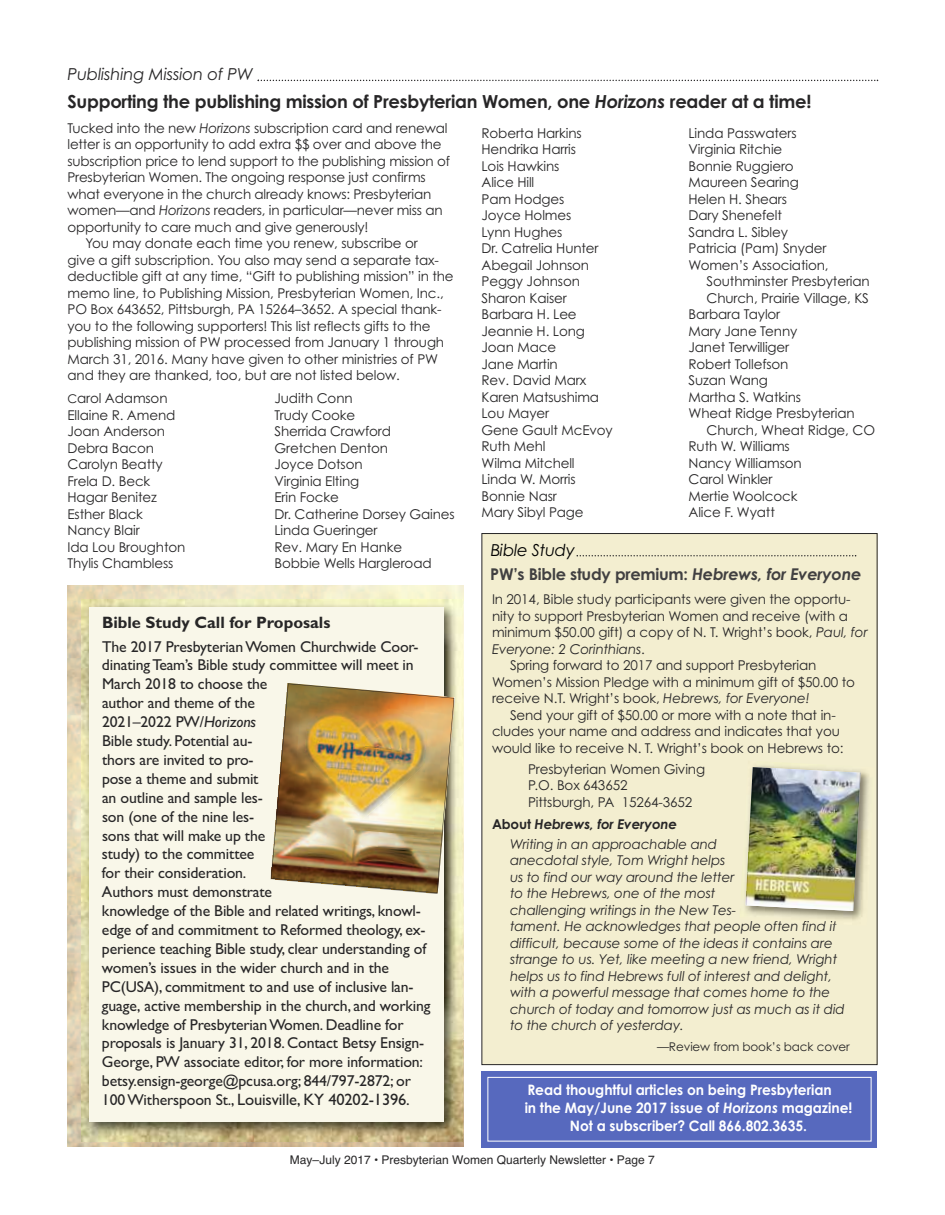
<style>
.page{position:relative;width:945px;height:1215px;background:#fff}
.page>*{position:absolute;margin:0;border:0;box-sizing:border-box;transform-origin:0 0}
.t1{font:700 18px "Century Gothic";letter-spacing:-.015em;color:#272627}
.t2{font:16.5px "Gill Sans";letter-spacing:-.01em;color:#272627}
.t3{font:700 16.5px "Gill Sans";color:#272627}
.t4{font:italic 16.5px "Century Gothic";letter-spacing:-.01em;color:#272627}
.t5{font:italic 16.5px "Century Gothic";letter-spacing:-.015em;color:#000}
.t6{font:700 16.2px "Century Gothic";letter-spacing:-.015em;color:#414041}
.t7{font:15.75px/18.9px "Gill Sans";letter-spacing:-.01em;color:#272627}
.t8{font:700 14.4px "Century Gothic";letter-spacing:-.005em;color:#fff;scale:.96 1}
.t9{font:13.5px/16.5px "Century Gothic";letter-spacing:-.01em;color:#272627}
.t10{font:italic 13.5px/16.5px "Century Gothic";letter-spacing:-.01em;color:#272627}
.t11{font:12px "Helvetica";color:#272627}
.t12{font:12px "Century Gothic";letter-spacing:-.01em;color:#272627}
.s1{font-style:italic}
.s2{font-size:12px}
.s3{font-size:15.75px}
.s4{font-style:normal}
.s5{font-weight:700;font-style:normal}
.s6{font-weight:700}
</style>
<div class="page">
<svg style="left:258px;top:80px;width:620px;height:1px"></svg>
<div style="left:482px;top:534px;width:395px;height:531px;background:#f3eed0"></div>
<svg style="left:577px;top:555px;width:279px;height:1px"></svg>
<div style="left:482px;top:1071px;width:395px;height:76px;background:#5769be"></div>
<div style="left:488px;top:1077px;width:384px;height:65px;border:1px solid #fff"></div>
<img style="left:746px;top:765px;width:123px;height:160px">
<img style="left:746px;top:767px;width:115px;height:144px">
<img style="left:68px;top:585px;width:396px;height:561px">
<img style="left:82px;top:600px;width:381px;height:541px">
<div style="left:89px;top:607px;width:354px;height:515px;background:#f9f7e9"></div>
<img style="left:270px;top:683px;width:185px;height:211px">
<p class="t4" style="left:68px;top:65px;width:187px">Publishing Mission of PW</p>
<h1 class="t1" style="left:68px;top:91px;width:745px">Supporting the publishing mission of Presbyterian Women, one <span class="s1">Horizons</span> reader at a time!</h1>
<p class="t9" style="left:68px;top:120px;width:382px">Tucked into the new <span class="s1">Horizons</span> subscription card and renewal</p>
<p class="t9" style="left:68px;top:136px;width:376px">letter is an opportunity to add extra $$ over and above the</p>
<p class="t9" style="left:68px;top:153px;width:384px">subscription price to lend support to the publishing mission of</p>
<p class="t9" style="left:68px;top:169px;width:360px">Presbyterian Women. The ongoing response just confirms</p>
<p class="t9" style="left:68px;top:186px;width:365px">what everyone in the church already knows: Presbyterian</p>
<p class="t9" style="left:68px;top:202px;width:377px">women—and <span class="s1">Horizons</span> readers, in particular—never miss an</p>
<p class="t9" style="left:68px;top:219px;width:303px">opportunity to care much and give generously!</p>
<p class="t9" style="left:86px;top:235px;width:334px">You may donate each time you renew, subscribe or</p>
<p class="t9" style="left:68px;top:252px;width:373px">give a gift subscription. You also may send a separate tax-</p>
<p class="t9" style="left:68px;top:268px;width:388px">deductible gift at any time, “Gift to publishing mission” in the</p>
<p class="t9" style="left:68px;top:285px;width:378px">memo line, to Publishing Mission, Presbyterian Women, Inc.,</p>
<p class="t9" style="left:68px;top:301px;width:376px">PO Box 643652, Pittsburgh, PA 15264–3652. A special thank-</p>
<p class="t9" style="left:68px;top:318px;width:365px">you to the following supporters! This list reflects gifts to the</p>
<p class="t9" style="left:68px;top:334px;width:378px">publishing mission of PW processed from January 1 through</p>
<p class="t9" style="left:68px;top:351px;width:372px">March 31, 2016. Many have given to other ministries of PW</p>
<p class="t9" style="left:68px;top:367px;width:334px">and they are thanked, too, but are not listed below.</p>
<p class="t9" style="left:482px;top:125px;width:133px">Roberta Harkins<br>Hendrika Harris<br>Lois Hawkins<br>Alice Hill<br>Pam Hodges<br>Joyce Holmes<br>Lynn Hughes<br>Dr. Catrelia Hunter<br>Abegail Johnson<br>Peggy Johnson<br>Sharon Kaiser<br>Barbara H. Lee<br>Jeannie H. Long<br>Joan Mace<br>Jane Martin<br>Rev. David Marx<br>Karen Matsushima<br>Lou Mayer<br>Gene Gault McEvoy<br>Ruth Mehl<br>Wilma Mitchell<br>Linda W. Morris<br>Bonnie Nasr<br>Mary Sibyl Page</p>
<p class="t9" style="left:689px;top:125px;width:110px">Linda Passwaters</p>
<p class="t9" style="left:689px;top:141px;width:95px">Virginia Ritchie</p>
<p class="t9" style="left:689px;top:158px;width:107px">Bonnie Ruggiero</p>
<p class="t9" style="left:689px;top:174px;width:112px">Maureen Searing</p>
<p class="t9" style="left:689px;top:191px;width:100px">Helen H. Shears</p>
<p class="t9" style="left:689px;top:207px;width:95px">Dary Shenefelt</p>
<p class="t9" style="left:689px;top:224px;width:101px">Sandra L. Sibley</p>
<p class="t9" style="left:689px;top:240px;width:140px">Patricia (Pam) Snyder</p>
<p class="t9" style="left:689px;top:257px;width:142px">Women’s Association,</p>
<p class="t9" style="left:707px;top:273px;width:165px">Southminster Presbyterian</p>
<p class="t9" style="left:707px;top:290px;width:164px">Church, Prairie Village, KS</p>
<p class="t9" style="left:689px;top:306px;width:93px">Barbara Taylor</p>
<p class="t9" style="left:689px;top:323px;width:110px">Mary Jane Tenny</p>
<p class="t9" style="left:689px;top:339px;width:102px">Janet Terwilliger</p>
<p class="t9" style="left:689px;top:356px;width:102px">Robert Tollefson</p>
<p class="t9" style="left:689px;top:372px;width:81px">Suzan Wang</p>
<p class="t9" style="left:689px;top:389px;width:114px">Martha S. Watkins</p>
<p class="t9" style="left:689px;top:405px;width:168px">Wheat Ridge Presbyterian</p>
<p class="t9" style="left:707px;top:422px;width:170px">Church, Wheat Ridge, CO</p>
<p class="t9" style="left:689px;top:438px;width:103px">Ruth W. Williams</p>
<p class="t9" style="left:689px;top:455px;width:115px">Nancy Williamson</p>
<p class="t9" style="left:689px;top:471px;width:86px">Carol Winkler</p>
<p class="t9" style="left:689px;top:488px;width:110px">Mertie Woolcock</p>
<p class="t9" style="left:689px;top:504px;width:88px">Alice F. Wyatt</p>
<p class="t9" style="left:68px;top:391px;width:119px"><span class="s2">C</span>arol Adamson<br>Ellaine R. Amend<br>Joan Anderson<br>Debra Bacon<br>Carolyn Beatty<br>Frela D. Beck<br>Hagar Benitez<br>Esther Black<br>Nancy Blair<br>Ida Lou Broughton<br>Thylis Chambless</p>
<p class="t9" style="left:275px;top:391px;width:182px">Judith Conn<br>Trudy Cooke<br>Sherrida Crawford<br>Gretchen Denton<br>Joyce Dotson<br>Virginia Elting<br>Erin Focke<br>Dr. Catherine Dorsey Gaines<br>Linda Gueringer<br>Rev. Mary En Hanke<br>Bobbie Wells Hargleroad</p>
<p class="t5" style="left:491px;top:540px;width:86px">Bible Study</p>
<p class="t6" style="left:490px;top:565px;width:373px">PW’s Bible study premium: <span class="s1">Hebrews, for Everyone</span></p>
<p class="t3" style="left:102px;top:613px;width:230px">Bible Study Call for Proposals</p>
<p class="t7" style="left:102px;top:637px;width:330px">The 2017 PresbyterianWomen Churchwide Coor&shy;dinatingTeam’s Bible study committee will meet in March 2018 to choose the<br>author and theme of the<br>2021–2022 PW/<span class="s1">Horizons<br></span>Bible study. Potential au-<br>thors are invited to pro-<br>pose a theme and submit<br>an outline and sample les-<br>son (one of the nine les-<br>sons that will make up the<br>study) to the committee<br>for their consideration.<br>Authors must demonstrate<br>knowledge of the Bible and related writings, knowl&shy;edge of and commitment to Reformed theology, ex&shy;perience teaching Bible study, clear understanding of women’s issues in the wider church and in the PC(USA), commitment to and use of inclusive lan&shy;guage, active membership in the church, and working knowledge of PresbyterianWomen. Deadline for proposals is January 31, 2018. Contact Betsy Ensign-George, PW associate editor, for more information: betsy.ensign-george@pcusa.org; 844/797-2872; or</p>
<p class="t2" style="left:102px;top:1090px;width:309px"><span class="s3">100Witherspoon St.,</span> Louisville, KY 40202-1396.</p>
<p class="t9" style="left:492px;top:591px;width:360px">In 2014, Bible study participants were given the opportu-</p>
<p class="t9" style="left:492px;top:608px;width:358px">nity to support Presbyterian Women and receive (with a</p>
<p class="t9" style="left:492px;top:624px;width:377px">minimum $50.00 gift) a copy of N. T. Wright’s book, <span class="s1">Paul, for</span></p>
<p class="t10" style="left:492px;top:641px;width:154px">Everyone: 2 Corinthians<span class="s4">.</span></p>
<p class="t9" style="left:510px;top:657px;width:308px">Spring forward to 2017 and support Presbyterian</p>
<p class="t9" style="left:492px;top:674px;width:365px">Women’s Mission Pledge with a minimum gift of $50.00 to</p>
<p class="t9" style="left:492px;top:690px;width:319px">receive N.T. Wright’s book, <span class="s1">Hebrews, for Everyone!</span></p>
<p class="t9" style="left:510px;top:707px;width:327px">Send your gift of $50.00 or more with a note that in-</p>
<p class="t9" style="left:492px;top:723px;width:350px">cludes your name and address and indicates that you</p>
<p class="t9" style="left:492px;top:740px;width:353px">would like to receive N. T. Wright’s book on Hebrews to:</p>
<p class="t9" style="left:528px;top:761px;width:179px">Presbyterian Women Giving<br>P.O. Box 643652<br>Pittsburgh, PA 15264-3652</p>
<p class="t10" style="left:510px;top:815px;width:209px;line-height:19.5px;text-indent:-18px"><span class="s5">About</span> <span class="s6">Hebrews, for Everyone<br></span>Writing in an approachable and</p>
<p class="t10" style="left:510px;top:852px;width:336px">anecdotal style, Tom Wright helps<br>us to find our way around the letter<br>to the Hebrews, one of the most<br>challenging writings in the New Tes-<br>tament. He acknowledges that people often find it difficult, because some of the ideas it contains are strange to us. Yet, like meeting a new friend, Wright helps us to find Hebrews full of interest and delight, with a powerful message that comes home to the church of today and tomorrow just as much as it did to the church of yesterday.</p>
<p class="t12" style="left:657px;top:1040px;width:194px">—Review from book’s back cover</p>
<p class="t8" style="left:527px;top:1082px;width:319px">Read thoughtful articles on being Presbyterian</p>
<p class="t8" style="left:525px;top:1100px;width:343px">in the May/June 2017 issue of <span class="s1">Horizons</span> magazine!</p>
<p class="t8" style="left:570px;top:1118px;width:249px">Not a subscriber? Call 866.802.3635.</p>
<p class="t11" style="left:290px;top:1153px;width:367px">May–July 2017 • Presbyterian Women Quarterly Newsletter • Page 7</p>
</div>
